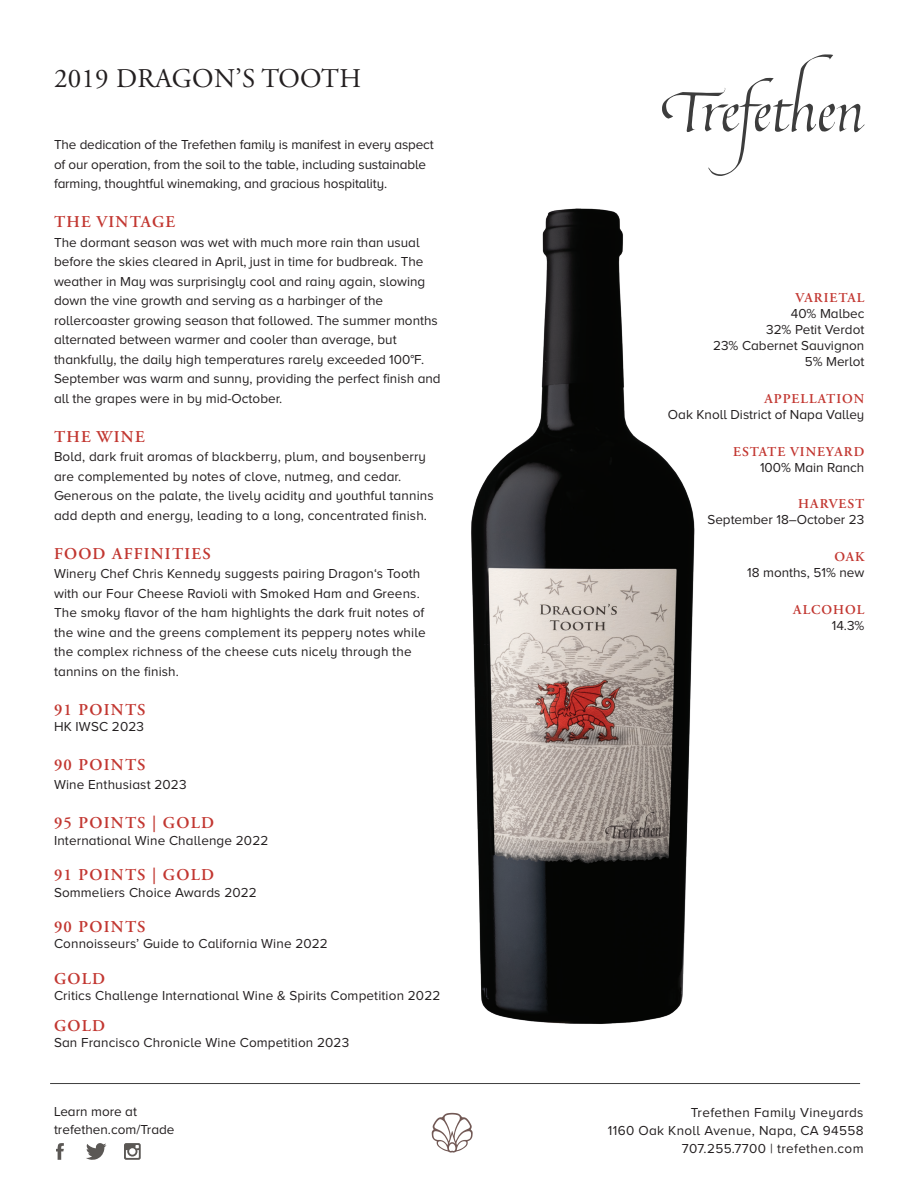
<style>
.page{position:relative;width:918px;height:1188px;background:#fff}
.page>*{position:absolute;margin:0;border:0;box-sizing:border-box;transform-origin:0 0}
.t1{font:27px "Adobe Garamond Pro";letter-spacing:.01em;color:#231f20}
.t2{font:600 16.5px "Adobe Garamond Pro";letter-spacing:.075em;color:#c23630}
.t3{font:13.5px/16.2px "Proxima Nova A";letter-spacing:.01em;color:#231f20;text-align:right}
.t4{font:13.5px/19.5px "Proxima Nova A";letter-spacing:-.01em;color:#231f20}
.t5{font:600 13.5px/16.2px "Adobe Garamond Pro";letter-spacing:.075em;color:#c23630;text-align:right}
.s1{font-family:"Adobe Garamond Pro";font-weight:600;color:#c23630}
.s2{font-family:"Proxima Nova A";font-weight:400;color:#231f20}
</style>
<div class="page">
<svg style="left:662px;top:54px;width:203px;height:122px"></svg>
<hr style="left:50px;top:1083px;width:810px;height:1px;background:#3d3d3d">
<img style="left:471px;top:208px;width:224px;height:816px">
<svg style="left:432px;top:1113px;width:41px;height:40px"></svg>
<svg style="left:56px;top:1143px;width:8px;height:17px"></svg>
<svg style="left:86px;top:1143px;width:20px;height:17px"></svg>
<svg style="left:124px;top:1143px;width:17px;height:17px"></svg>
<p class="t1" style="left:54px;top:62px;width:309px">2019 DRAGON’S TOOTH</p>
<p class="t4" style="left:54px;top:135px;width:381px">The dedication of the Trefethen family is manifest in every aspect of our operation, from the soil to the table, including sustainable farming, thoughtful winemaking, and gracious hospitality.</p>
<p class="t2" style="left:54px;top:213px;width:123px">THE VINTAGE</p>
<p class="t3" style="left:54px;top:234px;width:367px">The dormant season was wet with much more rain than usual</p>
<p class="t3" style="left:54px;top:254px;width:371px">before the skies cleared in April, just in time for budbreak. The</p>
<p class="t3" style="left:54px;top:273px;width:373px">weather in May was surprisingly cool and rainy again, slowing</p>
<p class="t3" style="left:54px;top:291px;width:385px;line-height:19.5px;text-align:left">down the vine growth and serving as a harbinger of the rollercoaster growing season that followed. The summer months</p>
<p class="t3" style="left:54px;top:332px;width:344px">alternated between warmer and cooler than average, but</p>
<p class="t3" style="left:54px;top:351px;width:372px">thankfully, the daily high temperatures rarely exceeded 100°F.</p>
<p class="t3" style="left:54px;top:371px;width:388px">September was warm and sunny, providing the perfect finish and</p>
<p class="t3" style="left:54px;top:390px;width:230px">all the grapes were in by mid-October.</p>
<p class="t2" style="left:54px;top:427px;width:92px">THE WINE</p>
<p class="t3" style="left:54px;top:447px;width:381px;line-height:19.5px;text-align:left">Bold, dark fruit aromas of blackberry, plum, and boysenberry are complemented by notes of clove, nutmeg, and cedar.<br>Generous on the palate, the lively acidity and youthful tannins add depth and energy, leading to a long, concentrated finish.</p>
<p class="t2" style="left:54px;top:544px;width:158px">FOOD AFFINITIES</p>
<p class="t3" style="left:54px;top:566px;width:368px">Winery Chef Chris Kennedy suggests pairing Dragon‘s Tooth</p>
<p class="t3" style="left:54px;top:585px;width:367px">with our Four Cheese Ravioli with Smoked Ham and Greens.</p>
<p class="t3" style="left:54px;top:605px;width:372px">The smoky flavor of the ham highlights the dark fruit notes of</p>
<p class="t3" style="left:54px;top:624px;width:373px">the wine and the greens complement its peppery notes while</p>
<p class="t3" style="left:54px;top:644px;width:359px">the complex richness of the cheese cuts nicely through the</p>
<p class="t3" style="left:54px;top:663px;width:126px">tannins on the finish.</p>
<p class="t2" style="left:54px;top:700px;width:93px">91 POINTS</p>
<p class="t3" style="left:54px;top:718px;width:92px">HK IWSC 2023</p>
<p class="t2" style="left:54px;top:755px;width:93px">90 POINTS</p>
<p class="t3" style="left:54px;top:777px;width:134px">Wine Enthusiast 2023</p>
<p class="t2" style="left:54px;top:814px;width:162px">95 POINTS | GOLD</p>
<p class="t3" style="left:54px;top:832px;width:216px">International Wine Challenge 2022</p>
<p class="t2" style="left:54px;top:866px;width:162px">91 POINTS | GOLD</p>
<p class="t3" style="left:54px;top:884px;width:204px">Sommeliers Choice Awards 2022</p>
<p class="t2" style="left:54px;top:918px;width:93px">90 POINTS</p>
<p class="t3" style="left:54px;top:936px;width:275px">Connoisseurs’ Guide to California Wine 2022</p>
<p class="t2" style="left:54px;top:969px;width:53px">GOLD</p>
<p class="t3" style="left:54px;top:988px;width:388px">Critics Challenge International Wine &amp; Spirits Competition 2022</p>
<p class="t2" style="left:54px;top:1016px;width:53px">GOLD</p>
<p class="t3" style="left:54px;top:1034px;width:297px">San Francisco Chronicle Wine Competition 2023</p>
<p class="t3" style="left:54px;top:1104px;width:85px">Learn more at</p>
<p class="t3" style="left:54px;top:1122px;width:122px">trefethen.com/Trade</p>
<p class="t3" style="left:713px;top:289px;width:153px"><span class="s1">VARIETAL<br></span>40% Malbec<br>32% Petit Verdot<br>23% Cabernet Sauvignon<br>5% Merlot</p>
<p class="t3" style="left:668px;top:390px;width:198px"><span class="s1">APPELLATION<br></span>Oak Knoll District of Napa Valley</p>
<p class="t5" style="left:733px;top:443px;width:133px">ESTATE VINEYARD<br><span class="s2">100% Main Ranch</span></p>
<p class="t3" style="left:707px;top:495px;width:158px"><span class="s1">HARVEST<br></span>September 18–October 23</p>
<p class="t3" style="left:747px;top:548px;width:119px"><span class="s1">OAK<br></span>18 months, 51% new</p>
<p class="t5" style="left:793px;top:601px;width:73px">ALCOHOL<br><span class="s2">14.3%</span></p>
<p class="t3" style="left:691px;top:1104px;width:174px">Trefethen Family Vineyards</p>
<p class="t3" style="left:608px;top:1122px;width:257px">1160 Oak Knoll Avenue, Napa, CA 94558</p>
<p class="t3" style="left:682px;top:1140px;width:183px">707.255.7700 | trefethen.com</p>
</div>
